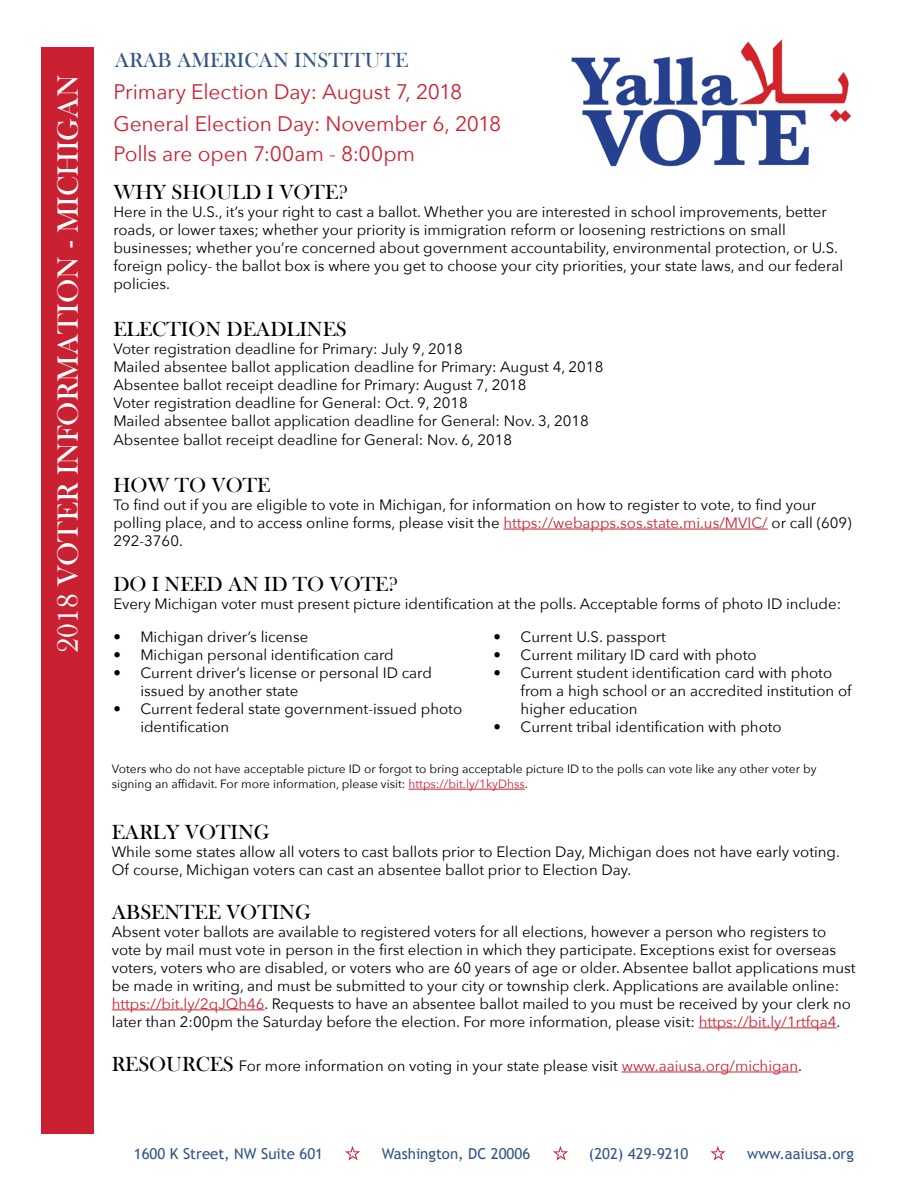
<style>
.page{position:relative;width:918px;height:1188px;background:#fff}
.page>*{position:absolute;margin:0;border:0;box-sizing:border-box;transform-origin:0 0}
.t1{font:30px "Bask Old Face";color:#fff}
.t2{font:21px/32px "Avenir Next";letter-spacing:-.005em;color:#cc2031}
.t3{font:21px "Bask Old Face";color:#000}
.t4{font:21px "Bask Old Face";color:#325583}
.t5{font:15px/18px "Avenir Next";color:#000}
.t6{font:15px "Trebuchet MS";color:#325583}
.t7{font:12px/15px "Avenir Next";color:#000}
.s1{color:#ca2132}
.s2{font-family:"Bask Old Face";font-size:21px}
</style>
<div class="page">
<hr style="left:503px;top:529px;width:265px;height:1px;background:#ca2132">
<div style="left:41px;top:48px;width:53px;height:1086px;background:#ca2132"></div>
<svg style="left:345px;top:1146px;width:15px;height:15px"></svg>
<svg style="left:553px;top:1146px;width:15px;height:15px"></svg>
<svg style="left:710px;top:1146px;width:15px;height:15px"></svg>
<img style="left:571px;top:39px;width:280px;height:128px">
<hr style="left:409px;top:789px;width:116px;height:1px;background:#ca2132">
<hr style="left:112px;top:1010px;width:153px;height:1px;background:#ca2132">
<hr style="left:699px;top:1028px;width:138px;height:1px;background:#ca2132">
<hr style="left:622px;top:1072px;width:176px;height:1px;background:#ca2132">
<h1 class="t1" style="left:51px;top:653px;width:580px;rotate:-90deg">2018 VOTER INFORMATION - MICHIGAN</h1>
<h2 class="t4" style="left:115px;top:49px;width:295px">ARAB AMERICAN INSTITUTE</h2>
<h2 class="t2" style="left:113px;top:75px;width:389px">Primary Election Day: August 7, 2018<br>General Election Day: November 6, 2018</h2>
<h2 class="t2" style="left:113px;top:137px;width:303px">Polls are open 7:00am - 8:00pm</h2>
<h2 class="t3" style="left:113px;top:181px;width:236px">WHY SHOULD I VOTE?</h2>
<p class="t5" style="left:113px;top:203px;width:731px">Here in the U.S., it’s your right to cast a ballot. Whether you are interested in school improvements, better roads, or lower taxes; whether your priority is immigration reform or loosening restrictions on small businesses; whether you’re concerned about government accountability, environmental protection, or U.S. foreign policy- the ballot box is where you get to choose your city priorities, your state laws, and our federal policies.</p>
<h2 class="t3" style="left:113px;top:318px;width:235px">ELECTION DEADLINES</h2>
<p class="t5" style="left:113px;top:339px;width:492px">Voter registration deadline for Primary: July 9, 2018<br>Mailed absentee ballot application deadline for Primary: August 4, 2018<br>Absentee ballot receipt deadline for Primary: August 7, 2018<br>Voter registration deadline for General: Oct. 9, 2018<br>Mailed absentee ballot application deadline for General: Nov. 3, 2018<br>Absentee ballot receipt deadline for General: Nov. 6, 2018</p>
<h2 class="t3" style="left:113px;top:473px;width:158px">HOW TO VOTE</h2>
<p class="t5" style="left:113px;top:495px;width:740px">To find out if you are eligible to vote in Michigan, for information on how to register to vote, to find your polling place, and to access online forms, please visit the <span class="s1">https://webapps.sos.state.mi.us/MVIC/</span> or call (609)<br>292-3760.</p>
<h2 class="t3" style="left:113px;top:572px;width:286px">DO I NEED AN ID TO VOTE?</h2>
<p class="t5" style="left:113px;top:594px;width:729px">Every Michigan voter must present picture identification at the polls. Acceptable forms of photo ID include:</p>
<p class="t5" style="left:113px;top:627px;width:196px">• Michigan driver’s license</p>
<p class="t5" style="left:113px;top:645px;width:282px">• Michigan personal identification card</p>
<p class="t5" style="left:140px;top:663px;width:293px;text-indent:-27px">• Current driver’s license or personal ID card issued by another state</p>
<p class="t5" style="left:140px;top:699px;width:323px;text-indent:-27px">• Current federal state government-issued photo identification</p>
<p class="t5" style="left:494px;top:627px;width:174px">• Current U.S. passport</p>
<p class="t5" style="left:494px;top:645px;width:265px">• Current military ID card with photo</p>
<p class="t5" style="left:521px;top:663px;width:332px;text-indent:-27px">• Current student identification card with photo from a high school or an accredited institution of higher education</p>
<p class="t5" style="left:494px;top:717px;width:290px">• Current tribal identification with photo</p>
<p class="t7" style="left:112px;top:761px;width:706px">Voters who do not have acceptable picture ID or forgot to bring acceptable picture ID to the polls can vote like any other voter by signing an affidavit. For more information, please visit: <span class="s1">https://bit.ly/1kyDhss</span>.</p>
<h2 class="t3" style="left:112px;top:820px;width:159px">EARLY VOTING</h2>
<p class="t5" style="left:112px;top:842px;width:730px">While some states allow all voters to cast ballots prior to Election Day, Michigan does not have early voting.<br>Of course, Michigan voters can cast an absentee ballot prior to Election Day.</p>
<h2 class="t3" style="left:112px;top:900px;width:201px">ABSENTEE VOTING</h2>
<p class="t5" style="left:112px;top:922px;width:745px">Absent voter ballots are available to registered voters for all elections, however a person who registers to vote by mail must vote in person in the first election in which they participate. Exceptions exist for overseas voters, voters who are disabled, or voters who are 60 years of age or older. Absentee ballot applications must be made in writing, and must be submitted to your city or township clerk. Applications are available online: <span class="s1">https://bit.ly/2qJQh46</span>. Requests to have an absentee ballot mailed to you must be received by your clerk no later than 2:00pm the Saturday before the election. For more information, please visit: <span class="s1">https://bit.ly/1rtfqa4</span>.</p>
<p class="t5" style="left:112px;top:1056px;width:692px"><span class="s2">RESOURCES</span> For more information on voting in your state please visit <span class="s1">www.aaiusa.org/michigan</span>.</p>
<p class="t6" style="left:134px;top:1145px;width:191px">1600 K Street, NW Suite 601</p>
<p class="t6" style="left:382px;top:1145px;width:150px">Washington, DC 20006</p>
<p class="t6" style="left:589px;top:1145px;width:101px">(202) 429-9210</p>
<p class="t6" style="left:747px;top:1145px;width:108px">www.aaiusa.org</p>
</div>
